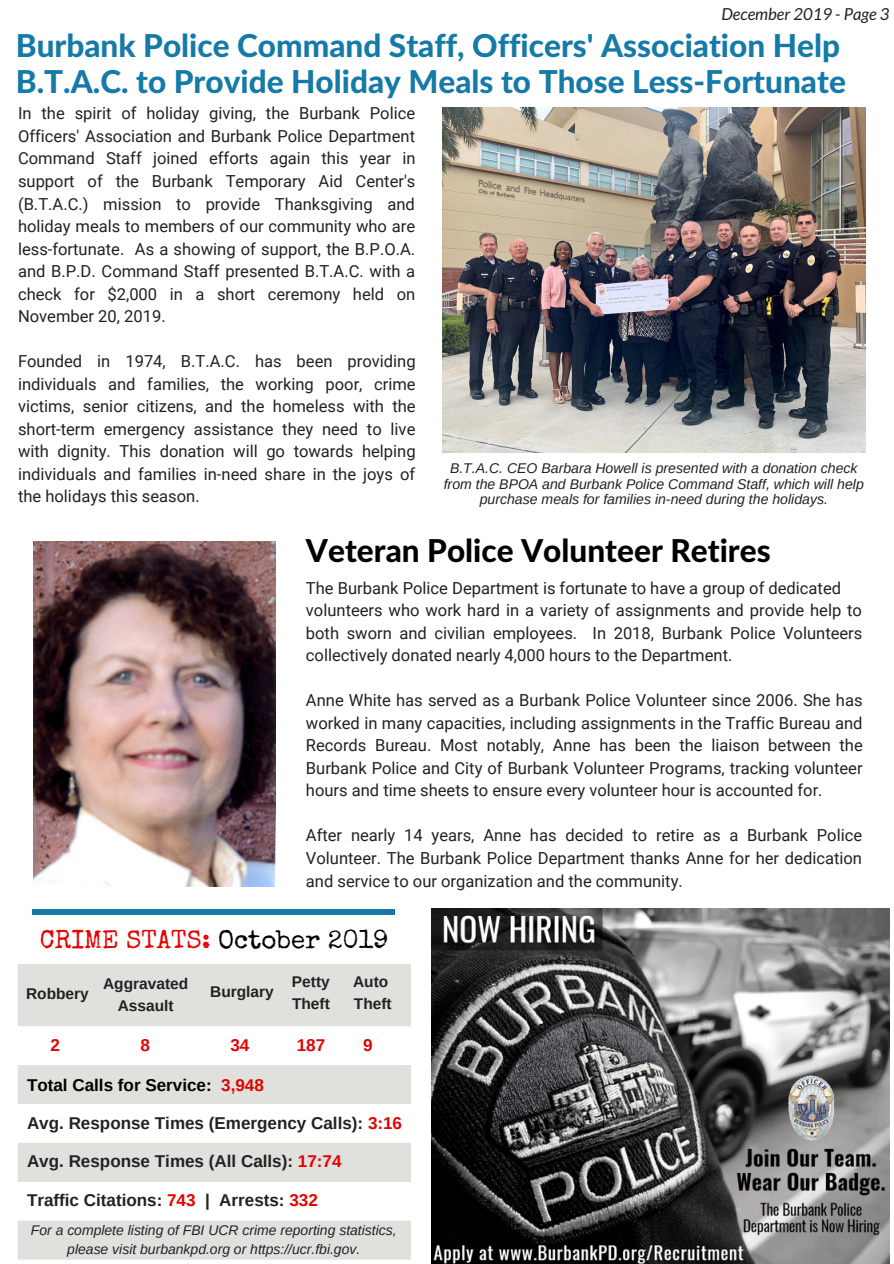
<style>
.page{position:relative;width:894px;height:1264px;background:#fff}
.page>*{position:absolute;margin:0;border:0;box-sizing:border-box;transform-origin:0 0}
.t1{font:800 31.5px/36px "Lato Latin";color:#157aa8}
.t2{font:800 31.5px "Lato Latin";color:#000}
.t3{font:25.8px "Special Elite";color:#e30200}
.t4{font:700 17.1px "Arimo";color:#222}
.t5{font:700 17.1px "Arimo";color:#000}
.t6{font:700 17.1px "Arimo";color:#e30200}
.t7{font:16.5px/22.5px "Roboto";color:#222;text-align:justify}
.t8{font:italic 16.5px "Lato";color:#222}
.t9{font:700 15.45px/21.5px "Arimo";color:#222}
.t10{font:italic 14.1px/15.8px "Arimo";color:#222;text-align:center}
.t11{font:italic 13.95px/19.2px "Arimo";color:#222;text-align:center}
.s1{color:#000}
.s2{color:#e30200}
</style>
<div class="page">
<img style="left:442px;top:107px;width:423px;height:345px">
<img style="left:431px;top:908px;width:458px;height:355px">
<img style="left:33px;top:542px;width:242px;height:344px">
<div style="left:32px;top:909px;width:362px;height:5px;background:#157aa8"></div>
<svg style="left:18px;top:964px;width:393px;height:295px"></svg>
<p class="t8" style="left:721px;top:3px;width:169px">December 2019 - Page 3</p>
<h1 class="t1" style="left:16px;top:27px;width:831px">Burbank Police Command Staff, Officers' Association Help<br>B.T.A.C. to Provide Holiday Meals to Those Less-Fortunate</h1>
<p class="t7" style="left:18px;top:102px;width:399px">In the spirit of holiday giving, the Burbank Police Officers' Association and Burbank Police Department Command Staff joined efforts again this year in support of the Burbank Temporary Aid Center's (B.T.A.C.) mission to provide Thanksgiving and holiday meals to members of our community who are less-fortunate. As a showing of support, the B.P.O.A. and B.P.D. Command Staff presented B.T.A.C. with a check for $2,000 in a short ceremony held on November 20, 2019.</p>
<p class="t7" style="left:18px;top:350px;width:399px">Founded in 1974, B.T.A.C. has been providing individuals and families, the working poor, crime victims, senior citizens, and the homeless with the short-term emergency assistance they need to live with dignity. This donation will go towards helping individuals and families in-need share in the joys of the holidays this season.</p>
<p class="t10" style="left:443px;top:460px;width:421px">B.T.A.C. CEO Barbara Howell is presented with a donation check from the BPOA and Burbank Police Command Staff, which will help purchase meals for families in-need during the holidays.</p>
<h1 class="t2" style="left:306px;top:531px;width:466px">Veteran Police Volunteer Retires</h1>
<p class="t7" style="left:306px;top:576px;width:558px;text-align:left">The Burbank Police Department is fortunate to have a group of dedicated volunteers who work hard in a variety of assignments and provide help to both sworn and civilian employees. In 2018, Burbank Police Volunteers collectively donated nearly 4,000 hours to the Department.</p>
<p class="t7" style="left:306px;top:689px;width:558px">Anne White has served as a Burbank Police Volunteer since 2006. She has worked in many capacities, including assignments in the Traffic Bureau and Records Bureau. Most notably, Anne has been the liaison between the Burbank Police and City of Burbank Volunteer Programs, tracking volunteer hours and time sheets to ensure every volunteer hour is accounted for.</p>
<p class="t7" style="left:306px;top:824px;width:557px">After nearly 14 years, Anne has decided to retire as a Burbank Police Volunteer. The Burbank Police Department thanks Anne for her dedication and service to our organization and the community.</p>
<h2 class="t3" style="left:40px;top:930px;width:350px">CRIME STATS: <span class="s1">October 2019</span></h2>
<p class="t9" style="left:103px;top:973px;width:87px;text-align:center">Aggravated<br>Assault</p>
<p class="t9" style="left:210px;top:981px;width:65px">Burglary</p>
<p class="t9" style="left:353px;top:971px;width:40px">Auto<br>Theft</p>
<p class="t9" style="left:292px;top:971px;width:39px">Petty<br>Theft</p>
<p class="t9" style="left:26px;top:982px;width:64px">Robbery</p>
<p class="t6" style="left:51px;top:1035px;width:11px">2</p>
<p class="t6" style="left:140px;top:1035px;width:11px">8</p>
<p class="t6" style="left:230px;top:1035px;width:20px">34</p>
<p class="t6" style="left:297px;top:1035px;width:30px">187</p>
<p class="t6" style="left:363px;top:1035px;width:11px">9</p>
<p class="t5" style="left:27px;top:1075px;width:238px">Total Calls for Service: <span class="s2">3,948</span></p>
<p class="t4" style="left:27px;top:1113px;width:376px">Avg. Response Times (Emergency Calls): <span class="s2">3:16</span></p>
<p class="t4" style="left:27px;top:1150px;width:316px">Avg. Response Times (All Calls): <span class="s2">17:74</span></p>
<p class="t4" style="left:27px;top:1190px;width:292px">Traffic Citations: <span class="s2">743</span> | Arrests: <span class="s2">332</span></p>
<p class="t11" style="left:31px;top:1220px;width:367px">For a complete listing of FBI UCR crime reporting statistics, please visit burbankpd.org or https://ucr.fbi.gov.</p>
</div>
